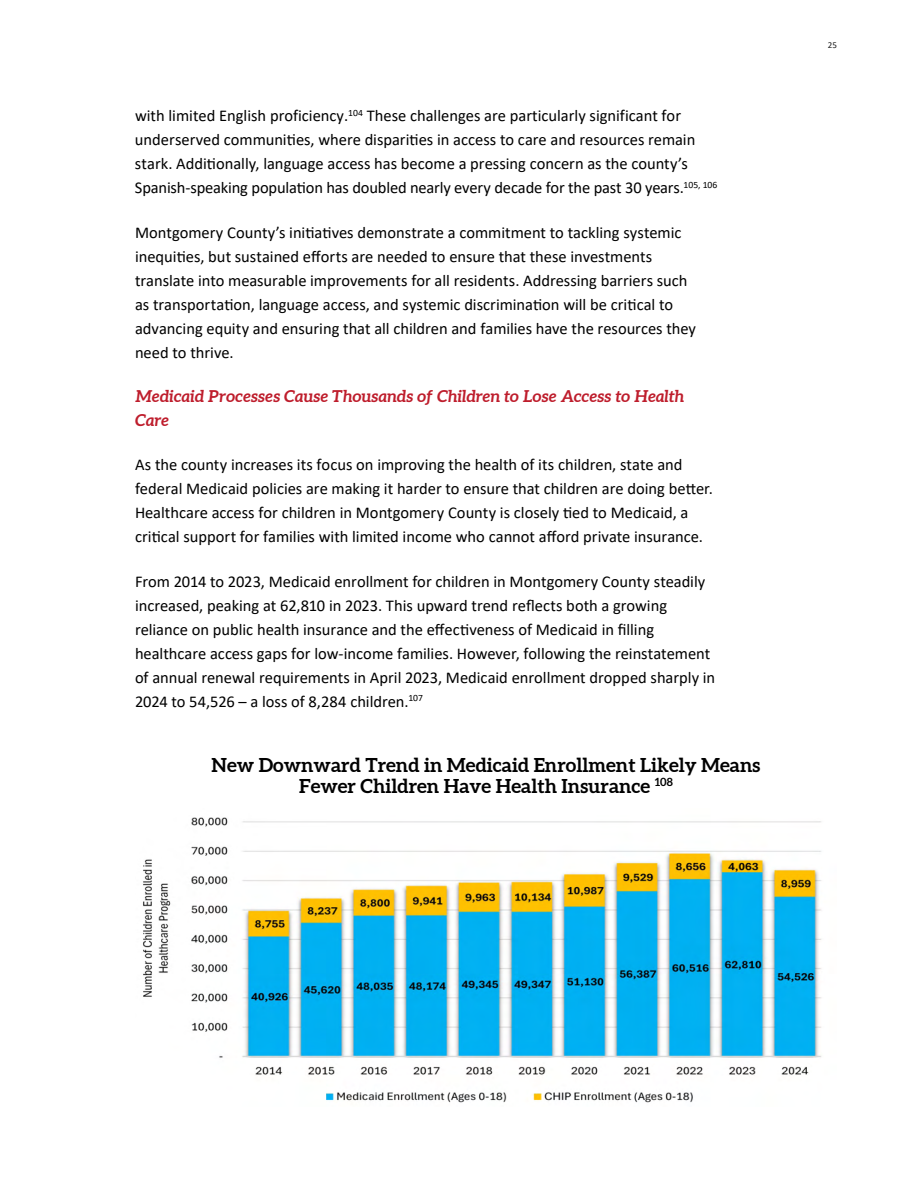
<style>
.page{position:relative;width:918px;height:1188px;background:#fff}
.page>*{position:absolute;margin:0;border:0;box-sizing:border-box;transform-origin:0 0}
.t1{font:700 19.5px "Aleo";color:#000}
.t2{font:16.5px/24px "Calibri";color:#000}
.t3{font:italic 700 16.5px/24px "Aleo";letter-spacing:-.005em;color:#be1d2c}
.t4{font:9px "Calibri";color:#191919}
</style>
<div class="page">
<img style="left:143px;top:817px;width:679px;height:286px">
<p class="t2" style="left:135px;top:104px;width:584px">with limited English proficiency.<sup>104</sup> These challenges are particularly significant for underserved communities, where disparities in access to care and resources remain stark. Additionally, language access has become a pressing concern as the county’s Spanish-speaking population has doubled nearly every decade for the past 30 years.<sup>105,</sup> <sup>106</sup></p>
<p class="t2" style="left:135px;top:220px;width:563px">Montgomery County’s initiatives demonstrate a commitment to tackling systemic inequities, but sustained efforts are needed to ensure that these investments translate into measurable improvements for all residents. Addressing barriers such as transportation, language access, and systemic discrimination will be critical to advancing equity and ensuring that all children and families have the resources they need to thrive.</p>
<p class="t3" style="left:135px;top:385px;width:551px">Medicaid Processes Cause Thousands of Children to Lose Access to Health<br>Care</p>
<p class="t2" style="left:135px;top:452px;width:580px">As the county increases its focus on improving the health of its children, state and federal Medicaid policies are making it harder to ensure that children are doing better.<br>Healthcare access for children in Montgomery County is closely tied to Medicaid, a critical support for families with limited income who cannot afford private insurance.</p>
<p class="t2" style="left:135px;top:569px;width:582px">From 2014 to 2023, Medicaid enrollment for children in Montgomery County steadily increased, peaking at 62,810 in 2023. This upward trend reflects both a growing reliance on public health insurance and the effectiveness of Medicaid in filling healthcare access gaps for low-income families. However, following the reinstatement of annual renewal requirements in April 2023, Medicaid enrollment dropped sharply in 2024 to 54,526 – a loss of 8,284 children.<sup>107</sup></p>
<p class="t1" style="left:212px;top:753px;width:550px">New Downward Trend in Medicaid Enrollment Likely Means</p>
<p class="t1" style="left:299px;top:774px;width:375px">Fewer Children Have Health Insurance <sup>108</sup></p>
<p class="t4" style="left:828px;top:38px;width:11px">25</p>
</div>
